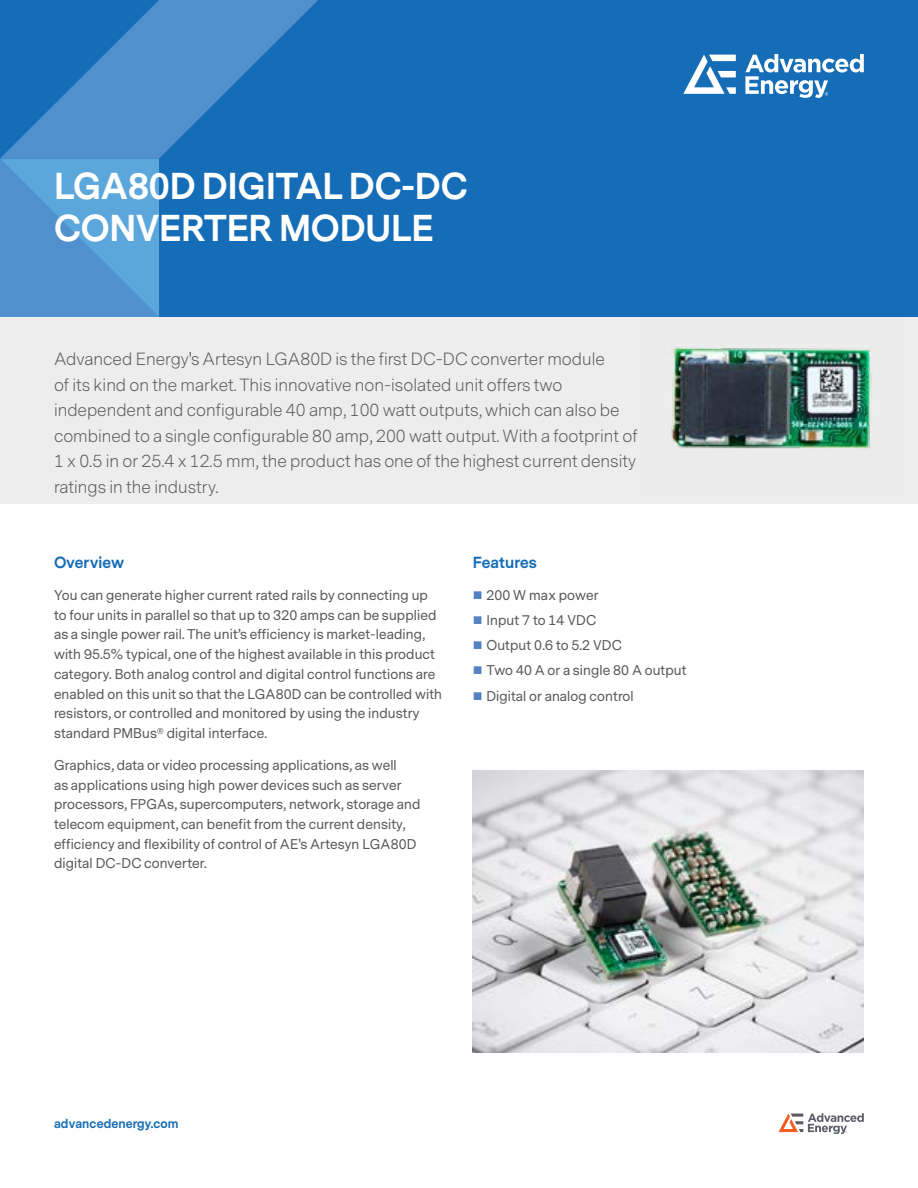
<style>
.page{position:relative;width:918px;height:1188px;background:#fff}
.page>*{position:absolute;margin:0;border:0;box-sizing:border-box;transform-origin:0 0}
.t1{font:700 34.95px/41.8px "Messina Sans";letter-spacing:-.005em;color:#fff}
.t2{font:300 16.5px/25.5px "Messina Sans";color:#58595b}
.t3{font:700 15px "Messina Sans";letter-spacing:.01em;color:#166db7}
.t4{font:13.2px/19.8px "Messina Sans";letter-spacing:.01em;color:#58595b}
.t5{font:700 12px "Messina Sans";letter-spacing:.01em;color:#166db7}
.s1{color:#5381c2}
</style>
<div class="page">
<div style="left:0;top:0;width:918px;height:317px;background:#166db7"></div>
<svg style="left:0;top:159px;width:159px;height:158px;background:#559bd4"></svg>
<svg style="left:0;top:0;width:318px;height:159px"></svg>
<div style="left:0;top:317px;width:918px;height:187px;background:#ecedec"></div>
<svg style="left:683px;top:55px;width:53px;height:39px"></svg>
<svg style="left:745px;top:54px;width:119px;height:44px"></svg>
<svg style="left:779px;top:1113px;width:85px;height:21px"></svg>
<img style="left:671px;top:347px;width:201px;height:102px">
<img style="left:472px;top:770px;width:392px;height:283px">
<h1 class="t1" style="left:54px;top:167px;width:415px">LGA80D DIGITAL DC-DC<br>CONVERTER MODULE</h1>
<p class="t2" style="left:54px;top:347px;width:585px">Advanced Energy's Artesyn LGA80D is the first DC-DC converter module<br>of its kind on the market. This innovative non-isolated unit offers two independent and configurable 40 amp, 100 watt outputs, which can also be combined to a single configurable 80 amp, 200 watt output. With a footprint of 1 x 0.5 in or 25.4 x 12.5 mm, the product has one of the highest current density ratings in the industry.</p>
<p class="t3" style="left:54px;top:552px;width:72px">Overview</p>
<p class="t4" style="left:54px;top:586px;width:390px">You can generate higher current rated rails by connecting up to four units in parallel so that up to 320 amps can be supplied as a single power rail. The unit’s efficiency is market-leading, with 95.5% typical, one of the highest available in this product category. Both analog control and digital control functions are enabled on this unit so that the LGA80D can be controlled with resistors, or controlled and monitored by using the industry standard PMBus® digital interface.</p>
<p class="t4" style="left:54px;top:755px;width:368px">Graphics, data or video processing applications, as well<br>as applications using high power devices such as server processors, FPGAs, supercomputers, network, storage and telecom equipment, can benefit from the current density, efficiency and flexibility of control of AE's Artesyn LGA80D digital DC-DC converter.</p>
<p class="t3" style="left:473px;top:552px;width:66px">Features</p>
<p class="t4" style="left:473px;top:586px;width:127px"><span class="s1">■</span> 200 W max power</p>
<p class="t4" style="left:473px;top:611px;width:125px"><span class="s1">■</span> Input 7 to 14 VDC</p>
<p class="t4" style="left:473px;top:636px;width:151px"><span class="s1">■</span> Output 0.6 to 5.2 VDC</p>
<p class="t4" style="left:473px;top:661px;width:215px"><span class="s1">■</span> Two 40 A or a single 80 A output</p>
<p class="t4" style="left:473px;top:686px;width:162px"><span class="s1">■</span> Digital or analog control</p>
<p class="t5" style="left:54px;top:1116px;width:126px">advancedenergy.com</p>
</div>
